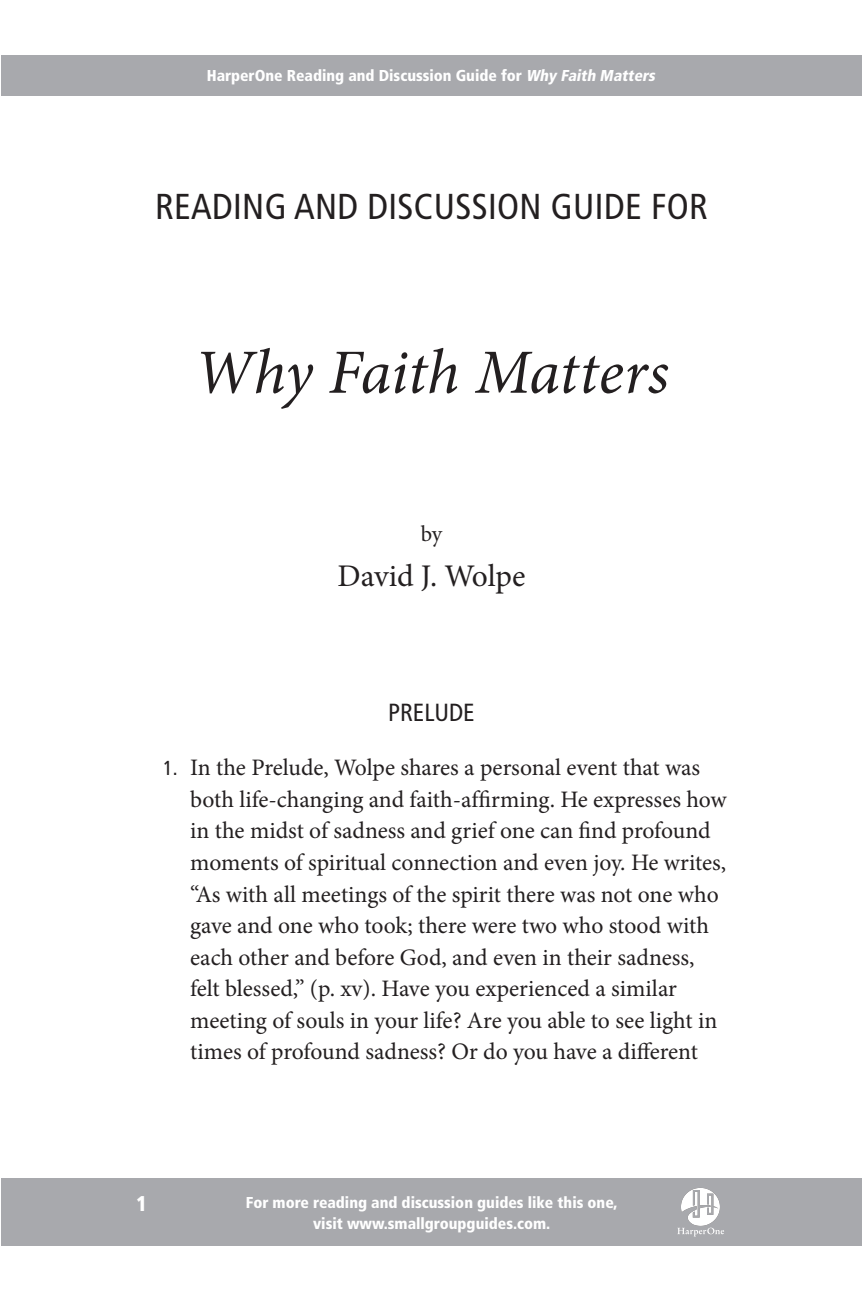
<style>
.page{position:relative;width:863px;height:1299px;background:#fff}
.page>*{position:absolute;margin:0;border:0;box-sizing:border-box;transform-origin:0 0}
.t1{font:italic 63px "Minion Pro";letter-spacing:-.005em;color:#231f20}
.t2{font:condensed 36px "Frutiger";letter-spacing:.01em;color:#231f20}
.t3{font:31.5px "Minion Pro";letter-spacing:-.005em;color:#231f20}
.t4{font:condensed 24.75px "Frutiger";color:#231f20}
.t5{font:23.62px/31.5px "Minion Pro";letter-spacing:-.005em;color:#231f20}
.t6{font:22.5px "Minion Pro";color:#231f20}
.t7{font:900 condensed 21.38px "Frutiger";color:#fff}
.t8{font:900 condensed 15.75px/20.2px "Frutiger";color:#fff;text-align:center}
.s1{font-style:italic}
.s2{font-family:"Frutiger";font-stretch:condensed;font-size:20.25px}
</style>
<div class="page">
<div style="left:2px;top:55px;width:860px;height:41px;background:#a8a9ad"></div>
<div style="left:1px;top:1177px;width:861px;height:67px;background:#a8a9ad"></div>
<svg style="left:677px;top:1227px;width:47px;height:9px"></svg>
<img style="left:681px;top:1188px;width:39px;height:38px">
<p class="t8" style="left:207px;top:65px;width:453px">HarperOne Reading and Discussion Guide for <span class="s1">Why Faith Matters</span></p>
<h2 class="t2" style="left:155px;top:186px;width:546px">READING AND DISCUSSION GU IDE FOR</h2>
<h1 class="t1" style="left:194px;top:329px;width:476px">Why Faith Matters</h1>
<p class="t6" style="left:421px;top:519px;width:23px">by</p>
<h3 class="t3" style="left:337px;top:555px;width:190px">David J. Wolpe</h3>
<p class="t4" style="left:388px;top:698px;width:88px">PRELUDE</p>
<p class="t5" style="left:190px;top:752px;width:538px;text-indent:-27px"><span class="s2">1.</span> In the Prelude, Wolpe shares a personal event that was both life-changing and faith-affirming. He expresses how in the midst of sadness and grief one can find profound moments of spiritual connection and even joy. He writes, “As with all meetings of the spirit there was not one who gave and one who took; there were two who stood with each other and before God, and even in their sadness, felt blessed,” (p. xv). Have you experienced a similar meeting of souls in your life? Are you able to see light in times of profound sadness? Or do you have a different</p>
<p class="t7" style="left:136px;top:1190px;width:13px">1</p>
<p class="t8" style="left:246px;top:1192px;width:373px">For more reading and discussion guides like this one, visit www.smallgroupguides.com.</p>
</div>
